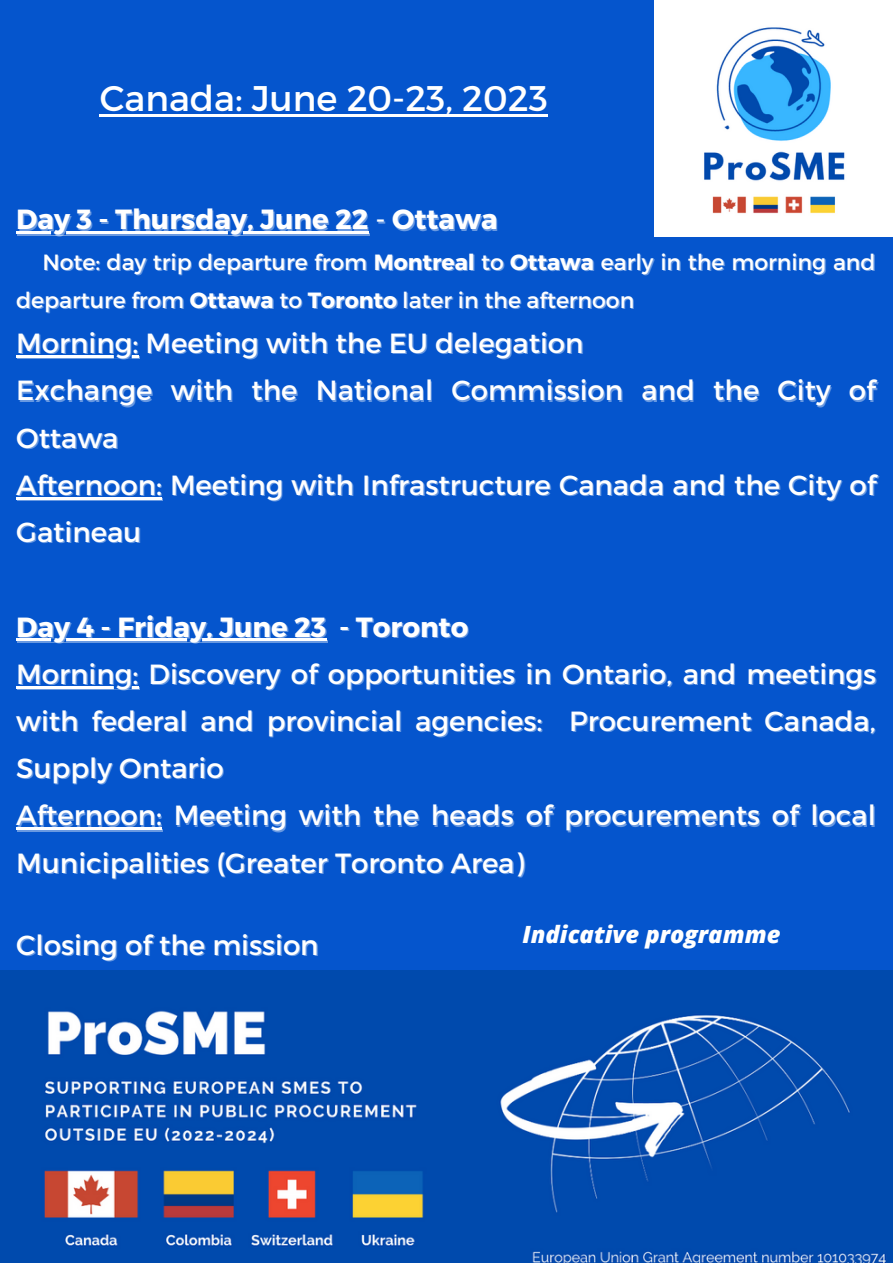
<style>
.page{position:relative;width:893px;height:1264px;background:#fff}
.page>*{position:absolute;margin:0;border:0;box-sizing:border-box;transform-origin:0 0}
.t1{font:35.55px "Montserrat";color:#fff}
.t2{font:27.75px/47.2px "Montserrat";color:#fff}
.t3{font:700 27.75px "Montserrat";color:#fff}
.t4{font:italic 800 23.7px "Open Sans";color:#fff}
.t5{font:22.05px/38.2px "Montserrat";color:#fff}
.s1{font-weight:400;color:rgb(255 255 255/.4)}
.s2{font-weight:700}
.s3{color:rgb(255 255 255/.4)}
</style>
<div class="page">
<div style="left:0;top:0;width:892px;height:1262px;background:#0555cd"></div>
<img style="left:0;top:970px;width:892px;height:291px">
<img style="left:654px;top:0;width:238px;height:237px">
<hr style="left:100px;top:114px;width:448px;height:3px;background:#fff">
<hr style="left:17px;top:233px;width:352px;height:2px;background:#fff;opacity:.4">
<hr style="left:16px;top:232px;width:352px;height:2px;background:#fff">
<hr style="left:17px;top:356px;width:122px;height:3px;background:#fff;opacity:.4">
<hr style="left:16px;top:355px;width:122px;height:2px;background:#fff">
<hr style="left:17px;top:498px;width:146px;height:2px;background:#fff">
<hr style="left:16px;top:497px;width:146px;height:2px;background:#fff">
<hr style="left:17px;top:640px;width:310px;height:2px;background:#fff;opacity:.4">
<hr style="left:16px;top:638px;width:310px;height:3px;background:#fff">
<hr style="left:17px;top:687px;width:122px;height:2px;background:#fff;opacity:.4">
<hr style="left:16px;top:686px;width:122px;height:2px;background:#fff">
<hr style="left:17px;top:829px;width:146px;height:2px;background:#6999e1">
<hr style="left:16px;top:827px;width:146px;height:3px;background:#fff">
<p class="t1" style="left:100px;top:75px;width:449px">Canada: June 20-23, 2023</p>
<p class="t3" style="left:16px;top:201px;width:483px">Day 3 - Thursday, June 22 <span class="s1">-</span> Ottawa</p>
<p class="t5" style="left:16px;top:242px;width:860px;text-indent:26px">Note: day trip departure from <span class="s2">Montreal</span> <span class="s3">to</span> <span class="s2">Ottawa</span> early in the morning and departure from <span class="s2">Ottawa</span> <span class="s3">to</span> <span class="s2">Toronto</span> later in the afternoon</p>
<p class="t2" style="left:16px;top:318px;width:861px">Morning: Meeting with the EU delegation<br>Exchange with the National Commission and the City of Ottawa<br>Afternoon: Meeting with Infrastructure Canada and the City of Gatineau</p>
<p class="t3" style="left:16px;top:608px;width:453px">Day 4 - Friday, June 23 - Toronto</p>
<p class="t2" style="left:16px;top:649px;width:861px">Morning: Discovery of opportunities in Ontario, and meetings with federal and provincial agencies: Procurement Canada, Supply Ontario<br>Afternoon: Meeting with the heads of procurements of local Municipalities (Greater Toronto Area)</p>
<p class="t2" style="left:16px;top:919px;width:304px">Closing of the mission</p>
<p class="t4" style="left:522px;top:917px;width:259px">Indicative programme</p>
</div>
